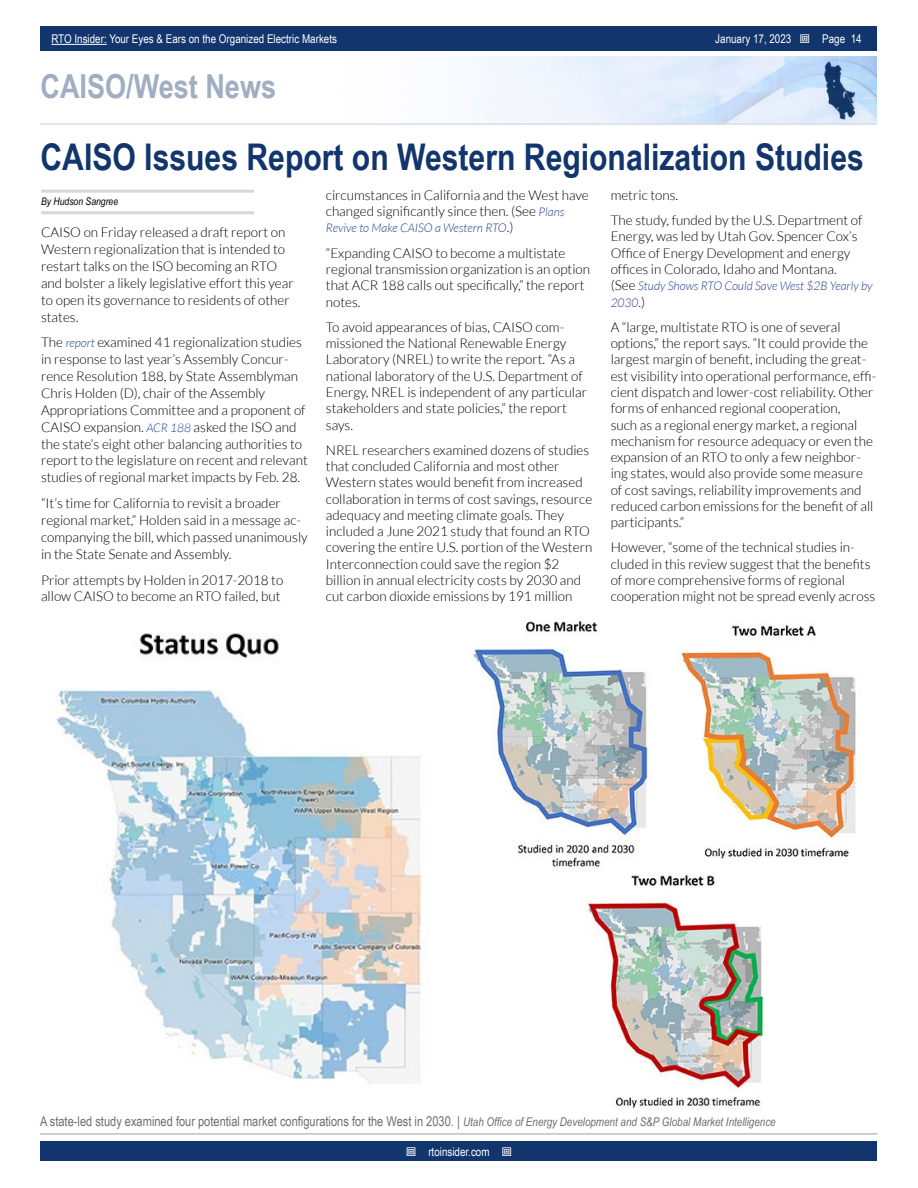
<style>
.page{position:relative;width:918px;height:1188px;background:#fff}
.page>*{position:absolute;margin:0;border:0;box-sizing:border-box;transform-origin:0 0}
.t1{font:700 36.75px "Arial Narrow";color:#11356c}
.t2{font:700 33px "Arial Narrow";color:#a0aec4}
.t3{font:300 13.5px/16.4px "Lato";color:#000}
.t4{font:13.5px "Arial Narrow";color:#6d6e71}
.t5{font:12px "Arial Narrow";color:#fff}
.t6{font:italic 300 12px/16.4px "Lato";color:#25408f}
.t7{font:italic 10.5px "Arial Narrow";color:#000}
.s1{font-style:italic;font-size:12px;color:#25408f}
.s2{font-style:normal;font-size:13.5px;color:#000}
.s3{font-style:italic;font-size:12px}
</style>
<div class="page">
<div style="left:41px;top:1142px;width:836px;height:19px;background:#11356c"></div>
<div style="left:41px;top:27px;width:836px;height:24px;background:#11356c"></div>
<hr style="left:51px;top:44px;width:56px;height:1px;background:#fff">
<img style="left:474px;top:56px;width:403px;height:67px">
<hr style="left:40px;top:123px;width:837px;height:2px;background:#d6deec">
<hr style="left:41px;top:190px;width:213px;height:3px;background:#d8d8d8">
<hr style="left:41px;top:211px;width:213px;height:3px;background:#d8d8d8">
<hr style="left:40px;top:1133px;width:838px;height:2px;background:#bfbfbf">
<img style="left:473px;top:620px;width:383px;height:489px">
<img style="left:56px;top:633px;width:366px;height:451px">
<p class="t5" style="left:51px;top:30px;width:287px">RTO Insider: Your Eyes &amp; Ears on the Organized Electric Markets</p>
<p class="t5" style="left:715px;top:30px;width:78px">January 17, 2023</p>
<p class="t5" style="left:822px;top:30px;width:41px">Page 14</p>
<h2 class="t2" style="left:40px;top:61px;width:237px">CAISO/West News</h2>
<h1 class="t1" style="left:40px;top:129px;width:825px">CAISO Issues Report on Western Regionalization Studies</h1>
<p class="t7" style="left:41px;top:194px;width:79px">By Hudson Sangree</p>
<p class="t3" style="left:41px;top:224px;width:254px;line-height:16.8px">CAISO on Friday released a draft report on Western regionalization that is intended to restart talks on the ISO becoming an RTO and bolster a likely legislative effort this year to open its governance to residents of other states.</p>
<p class="t3" style="left:41px;top:334px;width:268px;line-height:16.8px">The <span class="s1">report</span> examined 41 regionalization studies in response to last year’s Assembly Concur&shy;rence Resolution 188, by State Assemblyman Chris Holden (D), chair of the Assembly Appropriations Committee and a proponent of CAISO expansion. <span class="s1">ACR 188</span> asked the ISO and the state’s eight other balancing authorities to report to the legislature on recent and relevant studies of regional market impacts by Feb. 28.</p>
<p class="t3" style="left:41px;top:495px;width:268px;line-height:16.8px">“It’s time for California to revisit a broader regional market,” Holden said in a message ac&shy;companying the bill, which passed unanimously in the State Senate and Assembly.</p>
<p class="t3" style="left:41px;top:571px;width:244px;line-height:16.8px">Prior attempts by Holden in 2017-2018 to allow CAISO to become an RTO failed, but</p>
<p class="t3" style="left:326px;top:187px;width:264px">circumstances in California and the West have changed significantly since then. (See <span class="s1">Plans</span></p>
<p class="t6" style="left:326px;top:220px;width:189px">Revive to Make CAISO a Western RTO<span class="s2">.)</span></p>
<p class="t3" style="left:326px;top:245px;width:266px">“Expanding CAISO to become a multistate regional transmission organization is an option that ACR 188 calls out specifically,” the report notes.</p>
<p class="t3" style="left:326px;top:319px;width:263px">To avoid appearances of bias, CAISO com&shy;missioned the National Renewable Energy Laboratory (NREL) to write the report. “As a national laboratory of the U.S. Department of Energy, NREL is independent of any particular stakeholders and state policies,” the report says.</p>
<p class="t3" style="left:326px;top:442px;width:268px">NREL researchers examined dozens of studies that concluded California and most other Western states would benefit from increased collaboration in terms of cost savings, resource adequacy and meeting climate goals. They included a June 2021 study that found an RTO covering the entire U.S. portion of the Western Interconnection could save the region $2 billion in annual electricity costs by 2030 and cut carbon dioxide emissions by 191 million</p>
<p class="t3" style="left:611px;top:182px;width:253px;line-height:25.3px">metric tons.<br>The study, funded by the U.S. Department of</p>
<p class="t3" style="left:611px;top:228px;width:248px">Energy, was led by Utah Gov. Spencer Cox’s<br>Office of Energy Development and energy offices in Colorado, Idaho and Montana.</p>
<p class="t6" style="left:611px;top:278px;width:263px"><span class="s2">(See</span> Study Shows RTO Could Save West $2B Yearly by<br>2030<span class="s2">.)</span></p>
<p class="t3" style="left:611px;top:319px;width:267px">A “large, multistate RTO is one of several options,” the report says. “It could provide the largest margin of benefit, including the great&shy;est visibility into operational performance, effi&shy;cient dispatch and lower-cost reliability. Other forms of enhanced regional cooperation,<br>such as a regional energy market, a regional mechanism for resource adequacy or even the expansion of an RTO to only a few neighbor&shy;ing states, would also provide some measure of cost savings, reliability improvements and reduced carbon emissions for the benefit of all participants.”</p>
<p class="t3" style="left:611px;top:540px;width:266px">However, “some of the technical studies in&shy;cluded in this review suggest that the benefits of more comprehensive forms of regional cooperation might not be spread evenly across</p>
<p class="t4" style="left:40px;top:1112px;width:737px">A state-led study examined four potential market configurations for the West in 2030. | <span class="s3">Utah Office of Energy Development and S&amp;P Global Market Intelligence</span></p>
<p class="t5" style="left:428px;top:1143px;width:63px">rtoinsider.com</p>
</div>
